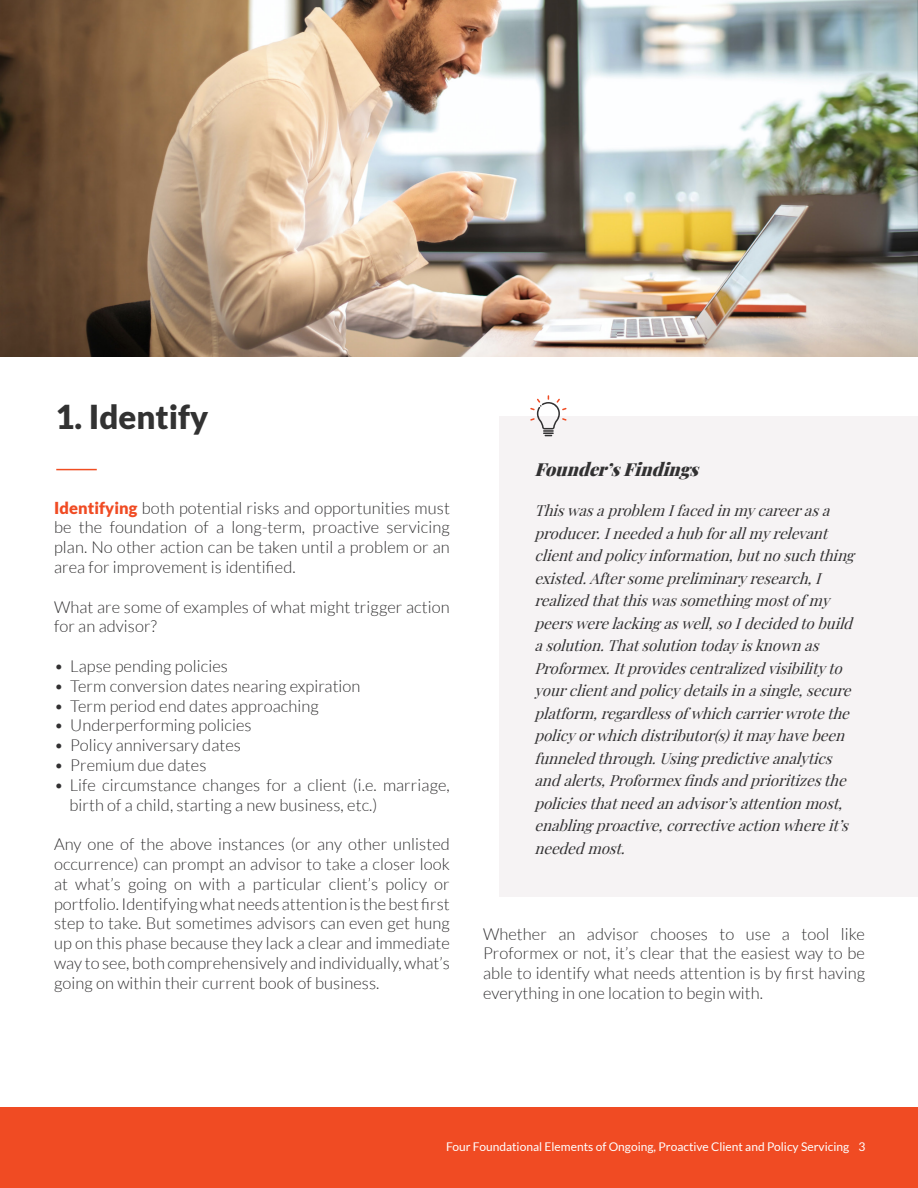
<style>
.page{position:relative;width:918px;height:1188px;background:#fff}
.page>*{position:absolute;margin:0;border:0;box-sizing:border-box;transform-origin:0 0}
.t1{font:900 33px "Lato";color:#323232}
.t2{font:italic 900 18px "Playfair Display";color:#323132}
.t3{font:300 16.5px/19.8px "Lato";letter-spacing:.005em;color:#323132;text-align:justify}
.t4{font:italic 15px/22.5px "Playfair Display";color:#323132}
.t5{font:12px "Lato";color:#fff}
.s1{font-weight:900;color:#f04b23}
</style>
<div class="page">
<div style="left:0;top:1108px;width:918px;height:80px;background:#f04b23"></div>
<div style="left:500px;top:416px;width:418px;height:480px;background:#f6f3f4"></div>
<hr style="left:56px;top:469px;width:41px;height:1px;background:#f04d22">
<svg style="left:530px;top:395px;width:37px;height:41px"></svg>
<img style="left:0;top:0;width:918px;height:356px">
<p class="t1" style="left:56px;top:398px;width:154px">1. Identify</p>
<p class="t3" style="left:54px;top:498px;width:397px"><span class="s1">Identifying</span> both potential risks and opportunities must be the foundation of a long-term, proactive servicing plan. No other action can be taken until a problem or an area for improvement is identified.</p>
<p class="t3" style="left:54px;top:597px;width:397px">What are some of examples of what might trigger action for an advisor?</p>
<p class="t3" style="left:54px;top:656px;width:175px">• Lapse pending policies</p>
<p class="t3" style="left:54px;top:676px;width:308px">• Term conversion dates nearing expiration</p>
<p class="t3" style="left:54px;top:696px;width:266px">• Term period end dates approaching</p>
<p class="t3" style="left:54px;top:716px;width:199px">• Underperforming policies</p>
<p class="t3" style="left:54px;top:735px;width:189px">• Policy anniversary dates</p>
<p class="t3" style="left:54px;top:755px;width:154px">• Premium due dates</p>
<p class="t3" style="left:69px;top:775px;width:382px;text-indent:-15px">• Life circumstance changes for a client (i.e. marriage, birth of a child, starting a new business, etc.)</p>
<p class="t3" style="left:54px;top:834px;width:397px">Any one of the above instances (or any other unlisted occurrence) can prompt an advisor to take a closer look at what’s going on with a particular client’s policy or portfolio. Identifying what needs attention is the best first step to take. But sometimes advisors can even get hung up on this phase because they lack a clear and immediate way to see, both comprehensively and individually, what’s going on within their current book of business.</p>
<p class="t2" style="left:534px;top:455px;width:172px">Founder’sFindings</p>
<p class="t4" style="left:534px;top:498px;width:327px">Thiswasaproblem Ifacedinmycareerasa producer.Ineededahubforallmyrelevant clientandpolicyinformation,butnosuchthing existed.Aftersomepreliminaryresearch,I realizedthatthiswassomethingmostofmy peerswerelackingaswell,soIdecidedtobuild asolution.Thatsolutiontodayisknownas Proformex.Itprovidescentralizedvisibilityto yourclientandpolicydetailsinasingle,secure platform,regardlessofwhichcarrierwrotethe policyorwhichdistributor(s)itmayhavebeen funneledthrough.Usingpredictiveanalytics andalerts,Proformexfindsandprioritizesthe policiesthatneedanadvisor’sattentionmost, enablingproactive,correctiveactionwhereit’s neededmost.</p>
<p class="t3" style="left:483px;top:924px;width:384px">Whether an advisor chooses to use a tool like Proformex or not, it’s clear that the easiest way to be able to identify what needs attention is by first having everything in one location to begin with.</p>
<p class="t5" style="left:446px;top:1140px;width:421px">Four Foundational Elements of Ongoing, Proactive Client and Policy Servicing 3</p>
</div>
